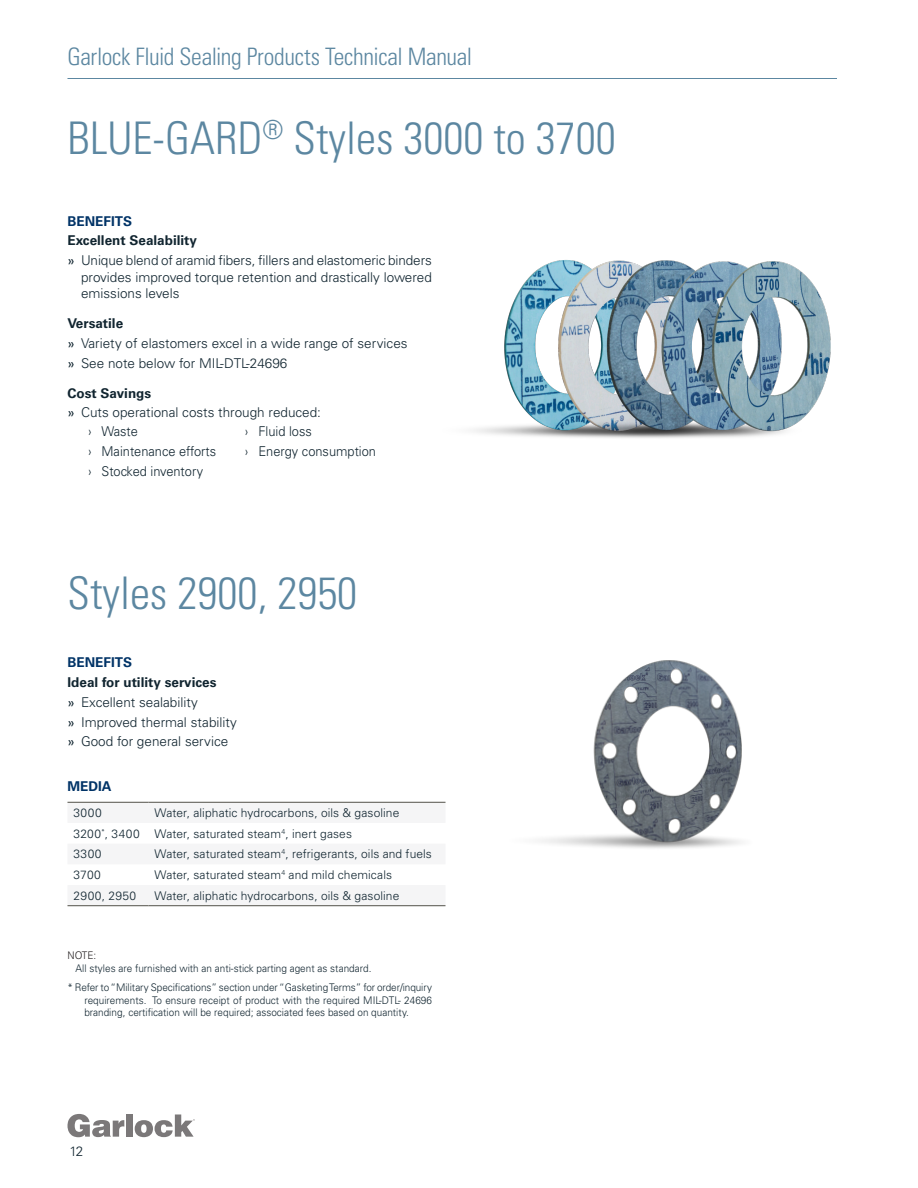
<style>
.page{position:relative;width:918px;height:1188px;background:#fff}
.page>*{position:absolute;margin:0;border:0;box-sizing:border-box;transform-origin:0 0}
.Heads{font:300 condensed 45px "Univers LT Std";color:#5c87a1}
.t1{font:300 condensed 24px "Univers LT Std";letter-spacing:-.015em;color:#5c87a1}
.t2{font:300 13.5px/16.5px "Univers LT Std";color:#112530;text-align:justify}
.t3{font:300 13.5px "Univers LT Std";color:#112530;scale:.95 1}
.body_bullet{font:700 13.5px "Univers LT Std";color:#112530}
.body_bullet-2{font:700 13.5px "Univers LT Std";color:#003367}
.Headline{font:700 13.5px "Univers LT Std";color:#112530}
.Title___Blue{font:300 12px "Univers LT Std";letter-spacing:.01em;color:#112530}
.Title___Blue-2{font:300 12px "Univers LT Std";letter-spacing:.045em;color:#112530}
.Title___Blue-3{font:300 12px "Univers LT Std";letter-spacing:.035em;color:#112530}
.note{font:300 10.5px/12.6px "Univers LT Std";color:#112530;text-align:justify;scale:.95 1}
.t4{font:300 10.5px "Univers LT Std";color:#231f20;scale:.95 1}
.s1{font-weight:400}
</style>
<div class="page">
<hr style="left:68px;top:78px;width:769px;height:1px;background:#5c87a1">
<svg style="left:68px;top:1114px;width:56px;height:23px"></svg>
<div style="left:126px;top:1114px;width:6px;height:23px;background:#7b7879"></div>
<svg style="left:135px;top:1114px;width:60px;height:23px"></svg>
<hr style="left:68px;top:802px;width:80px;height:1px;background:#535249">
<hr style="left:148px;top:802px;width:298px;height:1px;background:#535249">
<hr style="left:68px;top:905px;width:80px;height:1px;background:#535249">
<hr style="left:148px;top:905px;width:298px;height:1px;background:#535249">
<img style="left:473px;top:260px;width:358px;height:178px">
<img style="left:540px;top:660px;width:202px;height:189px">
<h2 class="t1" style="left:68px;top:42px;width:406px">Garlock Fluid Sealing Products Technical Manual</h2>
<p class="Heads" style="left:68px;top:111px;width:550px">BLUE-GARD<sup>®</sup> Styles 3000 to 3700</p>
<p class="body_bullet-2" style="left:68px;top:213px;width:66px">BENEFITS</p>
<p class="body_bullet" style="left:68px;top:233px;width:131px">Excellent Sealability</p>
<p class="t2" style="left:81px;top:252px;width:352px;text-indent:-14px"><span class="s1">»</span> Unique blend of aramid fibers, fillers and elastomeric binders provides improved torque retention and drastically lowered emissions levels</p>
<p class="Headline" style="left:68px;top:315px;width:57px">Versatile</p>
<p class="t2" style="left:68px;top:335px;width:342px"><span class="s1">»</span> Variety of elastomers excel in a wide range of services</p>
<p class="t2" style="left:68px;top:355px;width:221px"><span class="s1">»</span> See note below for MIL-DTL-24696</p>
<p class="Headline" style="left:68px;top:385px;width:85px">Cost Savings</p>
<p class="t2" style="left:68px;top:404px;width:255px"><span class="s1">»</span> Cuts operational costs through reduced:</p>
<p class="t3" style="left:88px;top:423px;width:54px">› Waste</p>
<p class="t3" style="left:88px;top:443px;width:136px">› Maintenance efforts</p>
<p class="t3" style="left:88px;top:463px;width:123px">› Stocked inventory</p>
<p class="t3" style="left:245px;top:423px;width:72px">› Fluid loss</p>
<p class="t3" style="left:245px;top:443px;width:140px">› Energy consumption</p>
<p class="Heads" style="left:68px;top:566px;width:291px">Styles 2900, 2950</p>
<p class="body_bullet-2" style="left:68px;top:655px;width:66px">BENEFITS</p>
<p class="body_bullet" style="left:68px;top:674px;width:151px">Ideal for utility services</p>
<p class="t2" style="left:68px;top:694px;width:132px"><span class="s1">»</span> Excellent sealability</p>
<p class="t2" style="left:68px;top:714px;width:171px"><span class="s1">»</span> Improved thermal stability</p>
<p class="t2" style="left:68px;top:733px;width:162px"><span class="s1">»</span> Good for general service</p>
<p class="body_bullet-2" style="left:68px;top:778px;width:46px">MEDIA</p>
<p class="Title___Blue" style="left:74px;top:805px;width:30px">3000</p>
<p class="Title___Blue" style="left:154px;top:805px;width:246px">Water, aliphatic hydrocarbons, oils &amp; gasoline</p>
<p class="Title___Blue-2" style="left:74px;top:826px;width:68px">3200<sup>*</sup>, 3400</p>
<p class="Title___Blue" style="left:154px;top:826px;width:199px">Water, saturated steam<sup>4</sup>, inert gases</p>
<p class="Title___Blue" style="left:74px;top:847px;width:30px">3300</p>
<p class="Title___Blue" style="left:154px;top:847px;width:279px">Water, saturated steam<sup>4</sup>, refrigerants, oils and fuels</p>
<p class="Title___Blue" style="left:74px;top:868px;width:29px">3700</p>
<p class="Title___Blue" style="left:154px;top:868px;width:239px">Water, saturated steam<sup>4</sup> and mild chemicals</p>
<p class="Title___Blue-3" style="left:74px;top:888px;width:64px">2900, 2950</p>
<p class="Title___Blue" style="left:154px;top:888px;width:246px">Water, aliphatic hydrocarbons, oils &amp; gasoline</p>
<p class="t4" style="left:68px;top:949px;width:32px">NOTE:</p>
<p class="note" style="left:76px;top:962px;width:313px">All styles are furnished with an anti-stick parting agent as standard.</p>
<p class="note" style="left:84px;top:981px;width:368px;text-indent:-17px">* Refer to “Military Specifications” section under “Gasketing Terms” for order/inquiry requirements. To ensure receipt of product with the required MIL-DTL- 24696 branding, certification will be required; associated fees based on quantity.</p>
<p class="t2" style="left:69px;top:1143px;width:16px">12</p>
</div>
